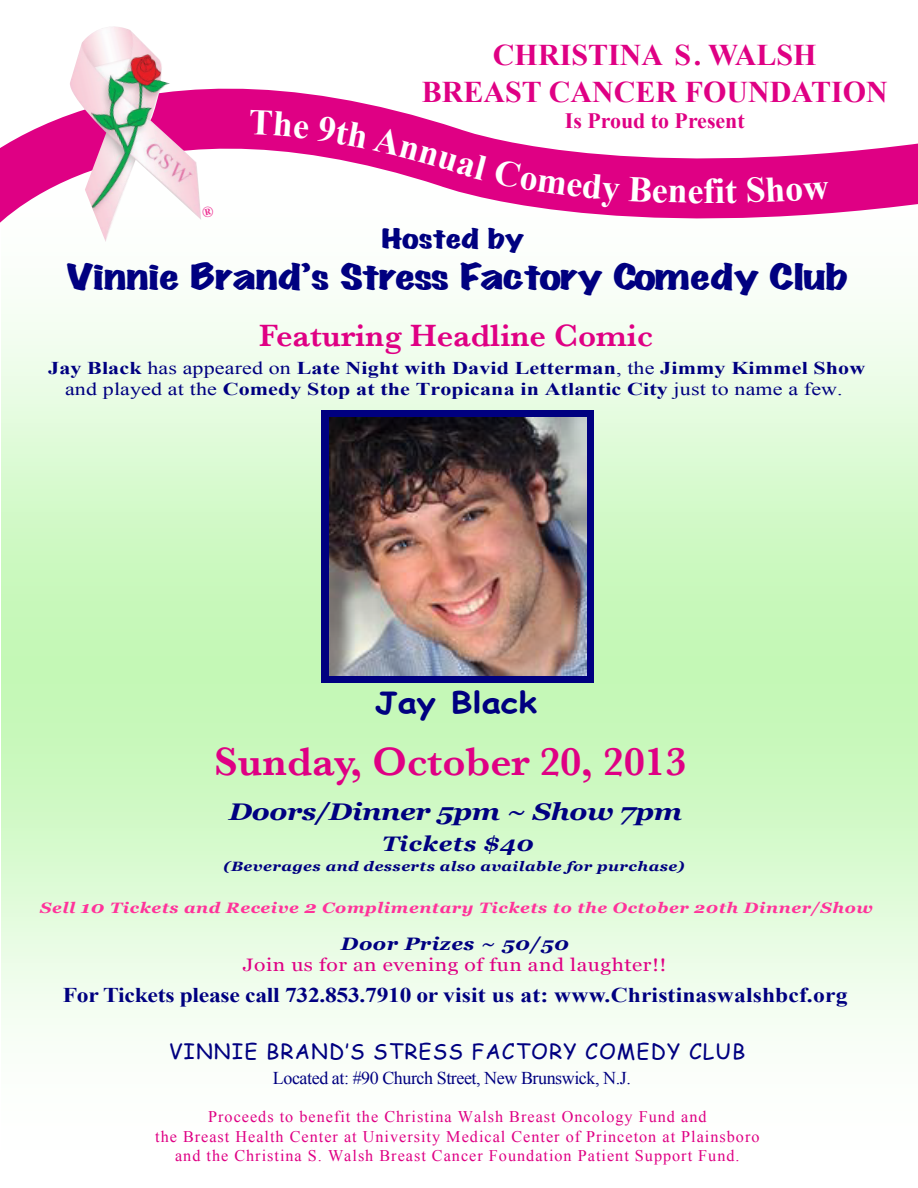
<style>
.page{position:relative;width:918px;height:1188px;background:#fff}
.page>*{position:absolute;margin:0;border:0;box-sizing:border-box;transform-origin:0 0}
.t1{font:600 41.4px "Baskerville";color:#df0084}
.t2{font:700 36px "Times New Roman";color:#fff}
.t3{font:600 32.25px "Baskerville";color:#df0084}
.t4{font:expanded 31.8px "Marker Felt";letter-spacing:-.005em;color:#000080;scale:1.42 1}
.t5{font:700 30px/36px "Times New Roman";color:#df0084;text-align:center}
.t6{font:700 29.25px "Comic Sans MS";color:#000080;scale:1.18 1}
.t7{font:expanded 24.45px "Marker Felt";letter-spacing:-.01em;color:#000080;scale:1.42 1}
.t8{font:italic 700 24px "Georgia";letter-spacing:-.015em;color:#000080;scale:1.18 1}
.t9{font:700 21.9px "Times New Roman";color:#df0084}
.t10{font:700 21px "Times New Roman";color:#000080;scale:1.13 1}
.t11{font:21px "Comic Sans MS";letter-spacing:.055em;color:#000080}
.t12{font:italic 700 21px "Georgia";letter-spacing:.02em;color:#000080;scale:1.17 1}
.t13{font:700 18px/21.6px "Times New Roman";letter-spacing:.005em;color:#000080;text-align:center;scale:1.22 1}
.t14{font:18px "Times New Roman";letter-spacing:-.025em;color:#000080}
.t15{font:18px "Georgia";letter-spacing:.025em;color:#df0084;scale:1.17 1}
.t16{font:italic 700 18px "Georgia";letter-spacing:.025em;color:#000080;scale:1.17 1}
.t17{font:16.2px/19.5px "Times New Roman";letter-spacing:.06em;color:#df0084;text-align:center}
.t18{font:italic 700 15px "Georgia";letter-spacing:.03em;color:#ff339a;scale:1.17 1}
.t19{font:italic 700 13.5px "Georgia";letter-spacing:.03em;color:#000080;scale:1.18 1}
.s1{font-weight:400}
.s2{font-size:16.5px}
</style>
<div class="page">
<img style="left:2px;top:173px;width:916px;height:856px">
<svg style="left:0;top:88px;width:917px;height:184px"></svg>
<div style="left:321px;top:410px;width:272px;height:273px;background:#000080"></div>
<img style="left:329px;top:418px;width:258px;height:257px">
<img style="left:68px;top:26px;width:133px;height:216px">
<div style="left:250px;top:111px;width:59px;height:28px;background:#df0084"></div>
<svg style="left:318px;top:116px;width:170px;height:64px"></svg>
<div style="left:494px;top:159px;width:126px;height:49px;background:#df0084"></div>
<div style="left:629px;top:177px;width:58px;height:26px;background:#df0084"></div>
<svg style="left:716px;top:178px;width:21px;height:25px"></svg>
<div style="left:747px;top:177px;width:82px;height:26px;background:#df0084"></div>
<svg style="left:202px;top:206px;width:12px;height:12px"></svg>
<h3 class="t5" style="left:422px;top:37px;width:467px">CHRISTINA S. WALSH<br>BREAST CANCER FOUNDATION</h3>
<h3 class="t9" style="left:565px;top:105px;width:181px">Is Proud to Present</h3>
<h2 class="t2" style="left:687px;top:166px;width:29px">ef</h2>
<h3 class="t7" style="left:382px;top:219px;width:102px">Hosted by</h3>
<h3 class="t4" style="left:67px;top:252px;width:552px">Vinnie Brandʻs Stress Factory Comedy Club</h3>
<h3 class="t3" style="left:259px;top:316px;width:395px">Featuring Headline Comic</h3>
<p class="t13" style="left:48px;top:357px;width:671px">Jay Black <span class="s1">has appeared on</span> Late Night with David Letterman<span class="s1">, the</span> Jimmy Kimmel Show <span class="s1">and played at the</span> Comedy Stop at the Tropicana in Atlantic City <span class="s1">just to name a few.</span></p>
<h3 class="t6" style="left:375px;top:681px;width:139px">Jay Black</h3>
<h1 class="t1" style="left:214px;top:737px;width:473px">Sunday, October 20, 2013</h1>
<h3 class="t8" style="left:229px;top:794px;width:386px">Doors/Dinner 5pm ~ Show 7pm</h3>
<p class="t12" style="left:382px;top:828px;width:131px">Tickets $40</p>
<p class="t19" style="left:223px;top:856px;width:392px">(Beverages and desserts also available for purchase)</p>
<p class="t18" style="left:40px;top:897px;width:713px">Sell <span class="s2">10</span> Tickets and Receive <span class="s2">2</span> Complimentary Tickets to the October 20th Dinner/Show</p>
<p class="t16" style="left:341px;top:931px;width:196px">Door Prizes ~ 50/50</p>
<p class="t15" style="left:243px;top:952px;width:364px">Join us for an evening of fun and laughter!!</p>
<p class="t10" style="left:63px;top:980px;width:696px">For Tickets please call 732.853.7910 or visit us at: www.Christinaswalshbcf.org</p>
<p class="t11" style="left:169px;top:1036px;width:578px">VINNIE BRAND‛S STRESS FACTORY COMEDY CLUB</p>
<p class="t14" style="left:273px;top:1066px;width:359px">Located at: #90 Church Street, New Brunswick, N.J.</p>
<p class="t17" style="left:155px;top:1107px;width:606px">Proceeds to benefit the Christina Walsh Breast Oncology Fund and<br>the Breast Health Center at University Medical Center of Princeton at Plainsboro and the Christina S. Walsh Breast Cancer Foundation Patient Support Fund.</p>
</div>
